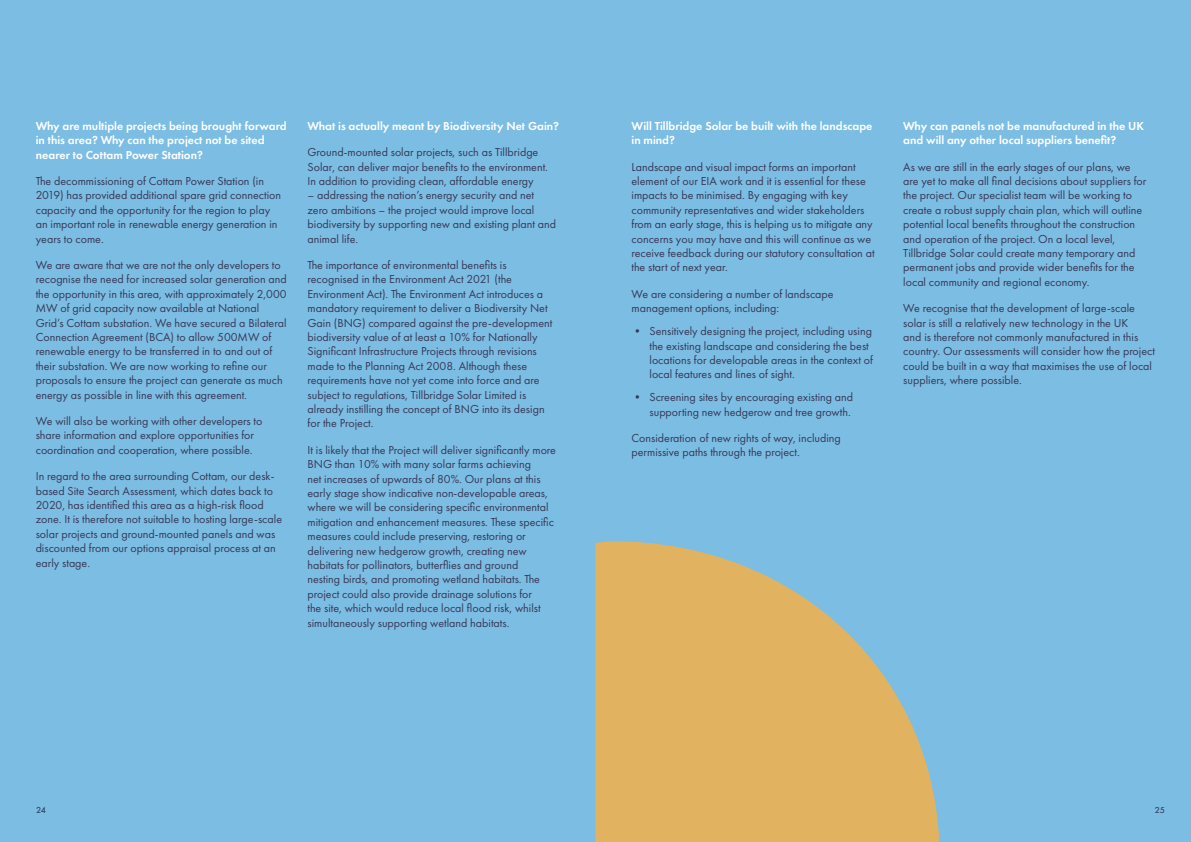
<style>
.page{position:relative;width:1191px;height:842px;background:#7cbde3}
.page>*{position:absolute;margin:0;border:0;box-sizing:border-box;transform-origin:0 0}
.body_copy{font:12px/14.4px "Futura PT";color:#373856}
.body_copy-2{font:600 12px/14.4px "Futura PT";color:#fff}
.body_copy-3{font:9px "Futura PT";color:#373856}
</style>
<div class="page">
<svg style="left:595px;top:541px;width:344px;height:301px;fill:#e1b25f"></svg>
<p class="body_copy-2" style="left:36px;top:119px;width:252px">Why are multiple projects being brought forward in this area? Why can the project not be sited nearer to Cottam Power Station?</p>
<p class="body_copy" style="left:36px;top:174px;width:247px">The decommissioning of Cottam Power Station (in 2019) has provided additional spare grid connection capacity and the opportunity for the region to play an important role in renewable energy generation in years to come.</p>
<p class="body_copy" style="left:36px;top:258px;width:252px">We are aware that we are not the only developers to recognise the need for increased solar generation and the opportunity in this area, with approximately 2,000<br>MW of grid capacity now available at National Grid’s Cottam substation. We have secured a Bilateral Connection Agreement (BCA) to allow 500MW of renewable energy to be transferred in to and out of their substation. We are now working to refine our proposals to ensure the project can generate as much energy as possible in line with this agreement.</p>
<p class="body_copy" style="left:36px;top:414px;width:228px">We will also be working with other developers to share information and explore opportunities for coordination and cooperation, where possible.</p>
<p class="body_copy" style="left:36px;top:469px;width:248px">In regard to the area surrounding Cottam, our desk&shy;based Site Search Assessment, which dates back to 2020, has identified this area as a high-risk flood zone. It is therefore not suitable to hosting large-scale solar projects and ground-mounted panels and was discounted from our options appraisal process at an early stage.</p>
<p class="body_copy-2" style="left:307px;top:119px;width:253px">What is actually meant by Biodiversity Net Gain?</p>
<p class="body_copy" style="left:307px;top:145px;width:242px">Ground-mounted solar projects, such as Tillbridge<br>Solar, can deliver major benefits to the environment.<br>In addition to providing clean, affordable energy</p>
<p class="body_copy" style="left:307px;top:188px;width:250px">– addressing the nation’s energy security and net zero ambitions – the project would improve local biodiversity by supporting new and existing plant and animal life.</p>
<p class="body_copy" style="left:307px;top:258px;width:246px">The importance of environmental benefits is recognised in the Environment Act 2021 (the Environment Act). The Environment Act introduces a mandatory requirement to deliver a Biodiversity Net Gain (BNG) compared against the pre-development biodiversity value of at least a 10% for Nationally Significant Infrastructure Projects through revisions made to the Planning Act 2008. Although these requirements have not yet come into force and are subject to regulations, Tillbridge Solar Limited is already instilling the concept of BNG into its design for the Project.</p>
<p class="body_copy" style="left:307px;top:443px;width:250px">It is likely that the Project will deliver significantly more BNG than 10% with many solar farms achieving<br>net increases of upwards of 80%. Our plans at this early stage show indicative non-developable areas, where we will be considering specific environmental mitigation and enhancement measures. These specific measures could include preserving, restoring or delivering new hedgerow growth, creating new habitats for pollinators, butterflies and ground<br>nesting birds, and promoting wetland habitats. The project could also provide drainage solutions for<br>the site, which would reduce local flood risk, whilst simultaneously supporting wetland habitats.</p>
<p class="body_copy-2" style="left:631px;top:119px;width:242px">Will Tillbridge Solar be built with the landscape in mind?</p>
<p class="body_copy" style="left:631px;top:159px;width:245px">Landscape and visual impact forms an important element of our EIA work and it is essential for these impacts to be minimised. By engaging with key community representatives and wider stakeholders from an early stage, this is helping us to mitigate any concerns you may have and this will continue as we receive feedback during our statutory consultation at the start of next year.</p>
<p class="body_copy" style="left:631px;top:287px;width:204px">We are considering a number of landscape management options, including:</p>
<p class="body_copy" style="left:649px;top:324px;width:225px;text-indent:-18px">• Sensitively designing the project, including using the existing landscape and considering the best locations for developable areas in the context of local features and lines of sight.</p>
<p class="body_copy" style="left:631px;top:390px;width:223px;text-align:right">• Screening sites by encouraging existing and supporting new hedgerow and tree growth.</p>
<p class="body_copy" style="left:631px;top:431px;width:211px">Consideration of new rights of way, including permissive paths through the project.</p>
<p class="body_copy-2" style="left:903px;top:119px;width:242px">Why can panels not be manufactured in the UK and will any other local suppliers benefit?</p>
<p class="body_copy" style="left:903px;top:159px;width:245px">As we are still in the early stages of our plans, we are yet to make all final decisions about suppliers for the project. Our specialist team will be working to create a robust supply chain plan, which will outline potential local benefits throughout the construction and operation of the project. On a local level, Tillbridge Solar could create many temporary and permanent jobs and provide wider benefits for the local community and regional economy.</p>
<p class="body_copy" style="left:903px;top:301px;width:253px">We recognise that the development of large-scale solar is still a relatively new technology in the UK<br>and is therefore not commonly manufactured in this country. Our assessments will consider how the project could be built in a way that maximises the use of local suppliers, where possible.</p>
<p class="body_copy-3" style="left:36px;top:804px;width:11px">24</p>
<p class="body_copy-3" style="left:1155px;top:804px;width:11px">25</p>
</div>
